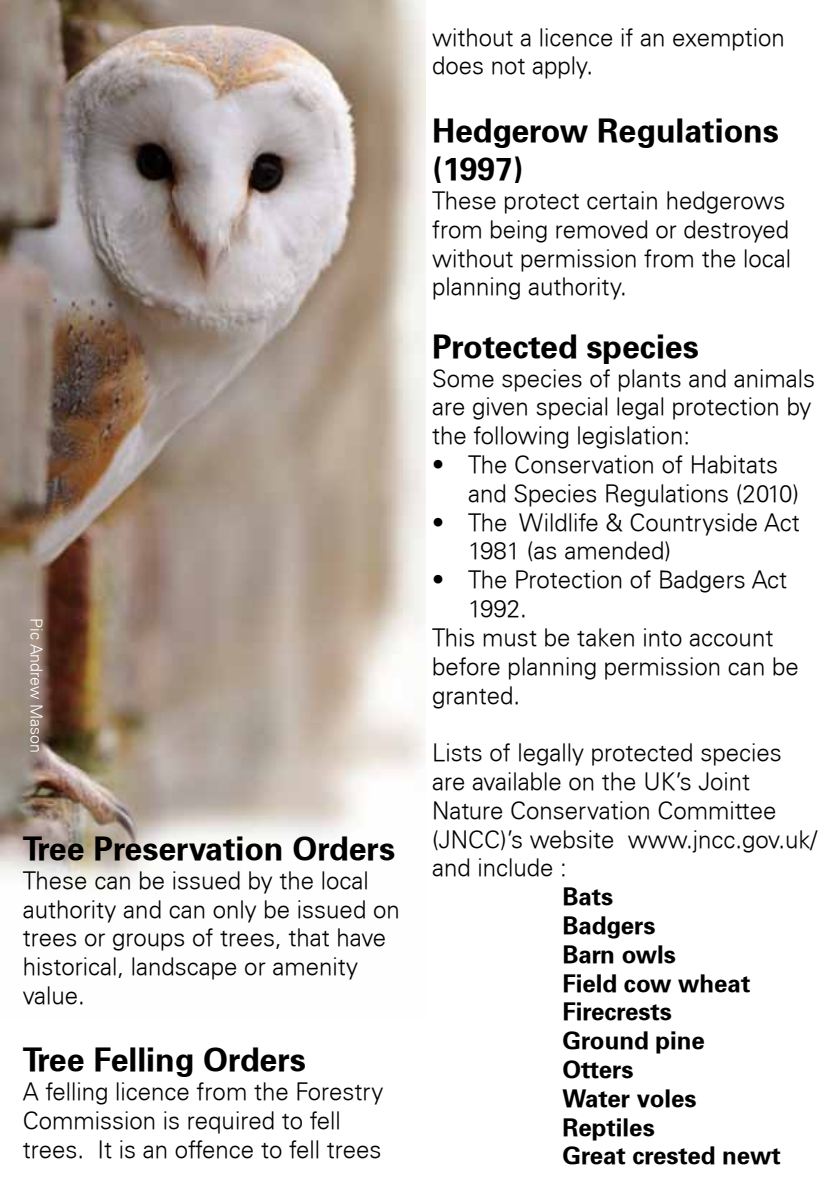
<style>
.page{position:relative;width:840px;height:1191px;background:#fff}
.page>*{position:absolute;margin:0;border:0;box-sizing:border-box;transform-origin:0 0}
.t1{font:700 32px/38.4px "Univers";color:#000}
.t2{font:300 24px/28.8px "Univers";color:#000}
.t3{font:700 24px/28.8px "Univers";color:#000}
.t4{font:300 16px "Univers";color:#fff}
</style>
<div class="page">
<img style="left:0;top:0;width:425px;height:885px">
<p class="t4" style="left:46px;top:618px;width:136px;rotate:90deg">Pic Andrew Mason</p>
<h1 class="t1" style="left:23px;top:829px;width:373px">Tree Preservation Orders</h1>
<p class="t2" style="left:23px;top:866px;width:378px">These can be issued by the local authority and can only be issued on trees or groups of trees, that have historical, landscape or amenity value.</p>
<h1 class="t1" style="left:23px;top:1040px;width:284px">Tree Felling Orders</h1>
<p class="t2" style="left:23px;top:1077px;width:362px">A felling licence from the Forestry<br>Commission is required to fell trees. It is an offence to fell trees</p>
<p class="t2" style="left:432px;top:23px;width:354px">without a licence if an exemption does not apply.</p>
<h1 class="t1" style="left:432px;top:111px;width:348px">Hedgerow Regulations (1997)</h1>
<p class="t2" style="left:432px;top:186px;width:360px">These protect certain hedgerows from being removed or destroyed without permission from the local planning authority.</p>
<h1 class="t1" style="left:432px;top:327px;width:268px">Protected species</h1>
<p class="t2" style="left:432px;top:364px;width:384px">Some species of plants and animals are given special legal protection by the following legislation:</p>
<p class="t2" style="left:468px;top:450px;width:332px;text-indent:-36px">• The Conservation of Habitats and Species Regulations (2010)</p>
<p class="t2" style="left:468px;top:508px;width:333px;text-indent:-36px">• The Wildlife &amp; Countryside Act<br>1981 (as amended)</p>
<p class="t2" style="left:432px;top:565px;width:356px">• The Protection of Badgers Act</p>
<p class="t2" style="left:468px;top:594px;width:60px">1992.</p>
<p class="t2" style="left:432px;top:623px;width:342px">This must be taken into account</p>
<p class="t2" style="left:432px;top:652px;width:368px">before planning permission can be</p>
<p class="t2" style="left:432px;top:680px;width:90px">granted.</p>
<p class="t2" style="left:432px;top:738px;width:386px">Lists of legally protected species are available on the UK’s Joint<br>Nature Conservation Committee (JNCC)’s website www.jncc.gov.uk/ and include :</p>
<p class="t3" style="left:562px;top:882px;width:220px">Bats<br>Badgers<br>Barn owls<br>Field cow wheat<br>Firecrests<br>Ground pine<br>Otters<br>Water voles<br>Reptiles<br>Great crested newt</p>
</div>
